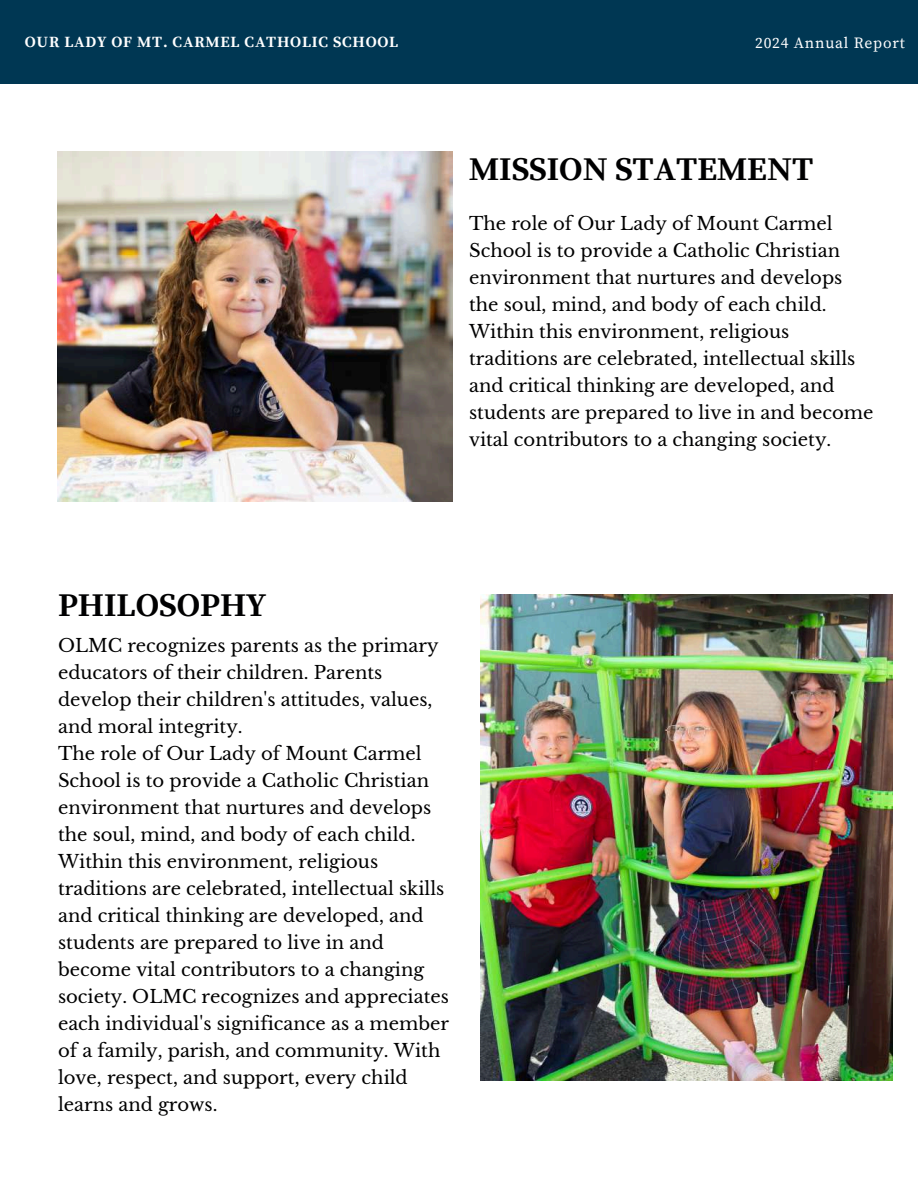
<style>
.page{position:relative;width:918px;height:1188px;background:#fff}
.page>*{position:absolute;margin:0;border:0;box-sizing:border-box;transform-origin:0 0}
.t1{font:700 33px "Source Serif Pro";color:#000001}
.t2{font:18px/27px "Libre Baskerville";color:#000001}
.t3{font:700 15.6px/15.9px "Source Serif Pro";letter-spacing:.05em;color:#fff}
.t4{font:15.6px "Source Serif Pro";letter-spacing:.05em;color:#fff}
</style>
<div class="page">
<img style="left:57px;top:151px;width:395px;height:350px">
<img style="left:481px;top:594px;width:411px;height:487px">
<div style="left:0;top:0;width:918px;height:84px;background:#003753"></div>
<p class="t3" style="left:123px;top:28px;width:216px">OUR LADY OF MT. CARMEL<br>CATHOLIC SCHOOL</p>
<p class="t4" style="left:760px;top:34px;width:35px">2024</p>
<p class="t3" style="left:25px;top:35px;width:375px">OUR LADY OF MT. CARMEL CATHOLIC SCHOOL</p>
<p class="t4" style="left:755px;top:34px;width:151px">2024 Annual Report</p>
<h1 class="t1" style="left:469px;top:149px;width:346px">MISSION STATEMENT</h1>
<p class="t2" style="left:469px;top:210px;width:406px">The role of Our Lady of Mount Carmel School is to provide a Catholic Christian environment that nurtures and develops the soul, mind, and body of each child.<br>Within this environment, religious traditions are celebrated, intellectual skills and critical thinking are developed, and students are prepared to live in and become vital contributors to a changing society.</p>
<h1 class="t1" style="left:58px;top:585px;width:210px">PHILOSOPHY</h1>
<p class="t2" style="left:58px;top:633px;width:393px">OLMC recognizes parents as the primary educators of their children. Parents develop their children's attitudes, values, and moral integrity.<br>The role of Our Lady of Mount Carmel School is to provide a Catholic Christian environment that nurtures and develops the soul, mind, and body of each child.<br>Within this environment, religious traditions are celebrated, intellectual skills and critical thinking are developed, and students are prepared to live in and become vital contributors to a changing society. OLMC recognizes and appreciates each individual's significance as a member of a family, parish, and community. With love, respect, and support, every child learns and grows.</p>
</div>
